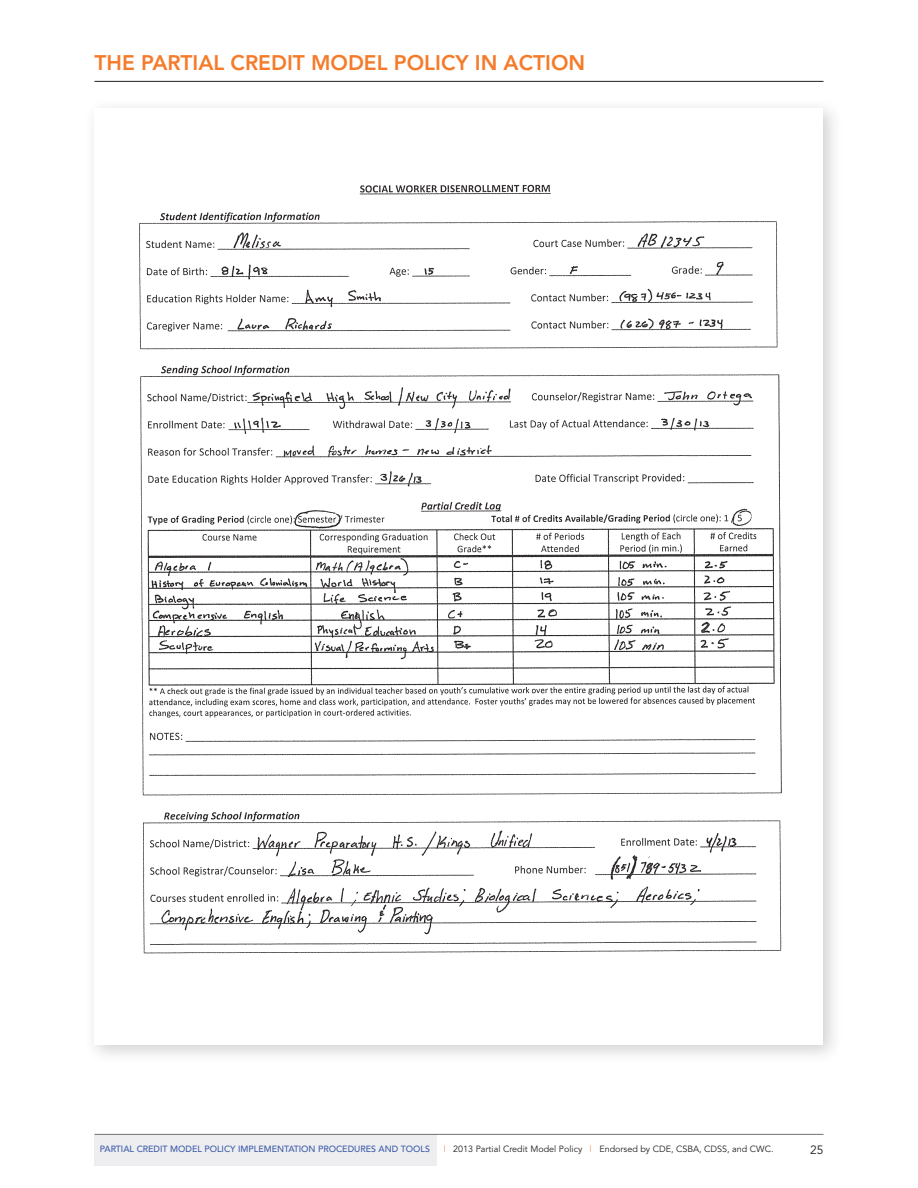
<style>
.page{position:relative;width:918px;height:1188px;background:#fff}
.page>*{position:absolute;margin:0;border:0;box-sizing:border-box;transform-origin:0 0}
.t1{font:800 21px "Avenir";color:#f47b2a}
.t2{font:12px "Avenir";color:#231f20}
.t3{font:9px "Avenir";color:#231f20}
.t4{font:500 9px "Avenir";color:#3c5caa}
.s1{color:#f47b2a}
</style>
<div class="page">
<hr style="left:94px;top:81px;width:730px;height:1px;background:#231f20">
<div style="left:84px;top:98px;width:760px;height:967px;background:#231f20;opacity:.2"></div>
<div style="left:94px;top:108px;width:730px;height:937px;background:#fff"></div>
<img style="left:139px;top:184px;width:643px;height:773px">
<div style="left:94px;top:1134px;width:343px;height:31px;background:#eeeef0"></div>
<hr style="left:94px;top:1134px;width:730px;height:1px;background:#717074">
<h1 class="t1" style="left:94px;top:50px;width:492px">THE PARTIAL CREDIT MODEL POLICY IN ACTION</h1>
<p class="t4" style="left:100px;top:1144px;width:332px">PARTIAL CREDIT MODEL POLICY IMPLEMENTATION PROCEDURES AND TOOLS</p>
<p class="t3" style="left:444px;top:1144px;width:331px"><span class="s1">|</span> 2013 Partial Credit Model Policy <span class="s1">|</span> Endorsed by CDE, CSBA, CDSS, and CWC.</p>
<h2 class="t2" style="left:810px;top:1143px;width:15px">25</h2>
</div>
